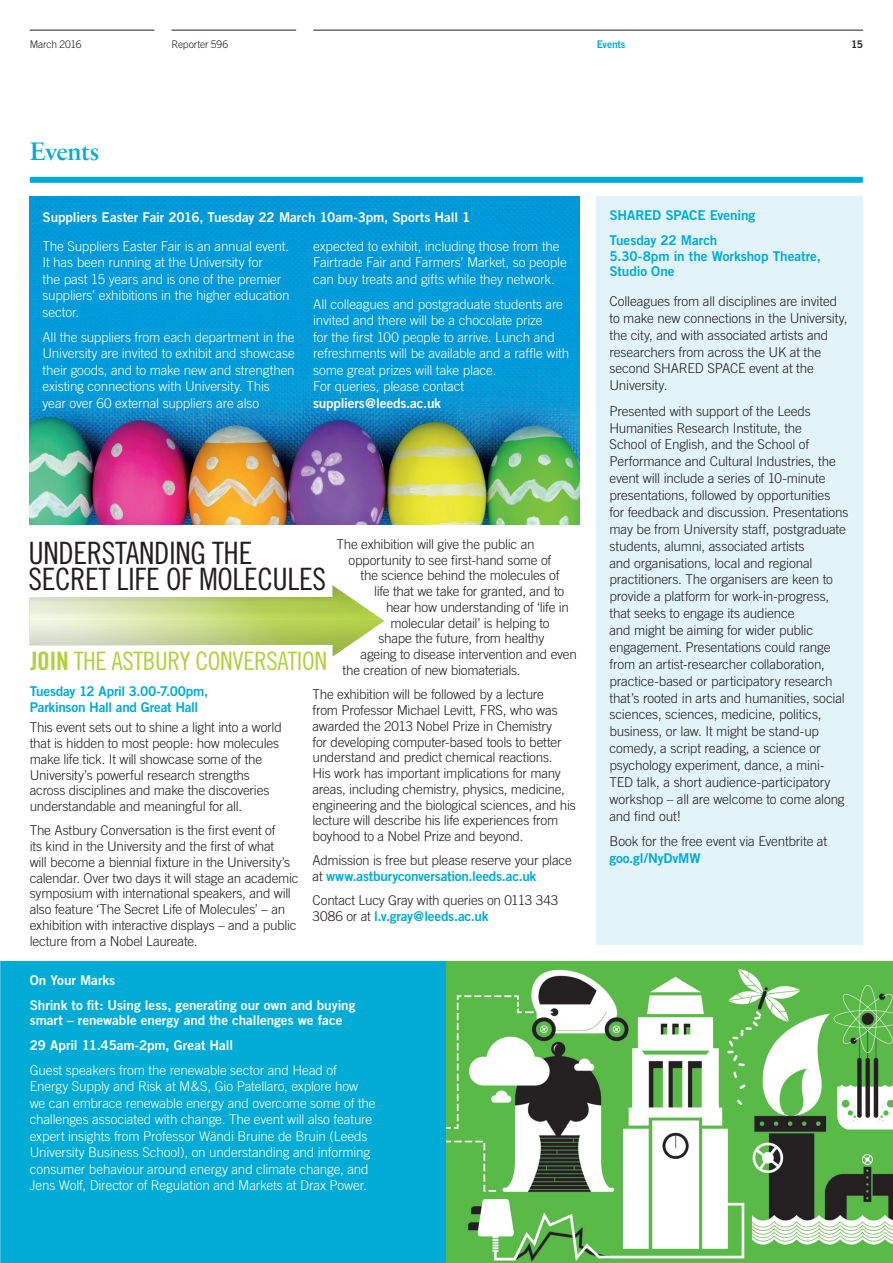
<style>
.page{position:relative;width:893px;height:1263px;background:#fff}
.page>*{position:absolute;margin:0;border:0;box-sizing:border-box;transform-origin:0 0}
.t1{font:30.75px/26.1px "Trade Gothic Cond Eighteen";letter-spacing:-.01em;color:#231f20}
.t2{font:27px "Sabon Semi Bold PL";letter-spacing:-.02em;color:#00acd5}
.t3{font:25.5px "Trade Gothic Cond Eighteen";letter-spacing:-.015em;color:#b0d13a}
.t4{font:300 13.5px/16.8px "Trade Gothic";letter-spacing:-.015em;color:#231f20}
.t5{font:300 13.5px/16.5px "Trade Gothic";letter-spacing:-.015em;color:#fff}
.t6{font:13.5px/24.3px "Trade Gothic Bold Two";letter-spacing:-.005em;color:#fff}
.t7{font:13.5px/15.8px "Trade Gothic Bold Two";letter-spacing:-.015em;color:#00acd5}
.t8{font:300 10.5px "Trade Gothic";letter-spacing:-.015em;color:#231f20}
.t9{font:10.5px "Trade Gothic Bold Two";letter-spacing:-.015em;color:#00acd5}
.t10{font:10.5px "Trade Gothic Bold Two";color:#231f20}
.s1{font-family:"Trade Gothic";font-weight:300;color:#231f20}
.s2{font-family:"Trade Gothic Bold Cond Twenty"}
</style>
<div class="page">
<div style="left:597px;top:197px;width:266px;height:748px;background:#e2f4f9"></div>
<img style="left:30px;top:197px;width:550px;height:328px">
<div style="left:0;top:961px;width:863px;height:302px;background:#00acd5"></div>
<div style="left:30px;top:177px;width:833px;height:6px;background:#00acd5"></div>
<hr style="left:313px;top:30px;width:550px;height:1px;background:#231f20">
<hr style="left:171px;top:30px;width:125px;height:1px;background:#231f20">
<hr style="left:30px;top:30px;width:124px;height:1px;background:#231f20">
<svg style="left:29px;top:585px;width:355px;height:72px"></svg>
<img style="left:446px;top:961px;width:447px;height:302px">
<p class="t8" style="left:30px;top:38px;width:53px">March 2016</p>
<p class="t8" style="left:171px;top:38px;width:58px">Reporter 596</p>
<p class="t9" style="left:597px;top:37px;width:30px">Events</p>
<p class="t10" style="left:851px;top:37px;width:14px">15</p>
<h2 class="t2" style="left:30px;top:135px;width:71px">Events</h2>
<p class="t6" style="left:43px;top:205px;width:429px">Suppliers Easter Fair 2016, Tuesday 22 March 10am-3pm, Sports Hall 1</p>
<p class="t5" style="left:43px;top:237px;width:249px">The Suppliers Easter Fair is an annual event.<br>It has been running at the University for<br>the past 15 years and is one of the premier suppliers’ exhibitions in the higher education sector.</p>
<p class="t5" style="left:43px;top:328px;width:254px">All the suppliers from each department in the University are invited to exhibit and showcase their goods, and to make new and strengthen existing connections with University. This year over 60 external suppliers are also</p>
<p class="t5" style="left:313px;top:237px;width:255px">expected to exhibit, including those from the<br>Fairtrade Fair and Farmers’ Market, so people can buy treats and gifts while they network.</p>
<p class="t5" style="left:313px;top:295px;width:258px">All colleagues and postgraduate students are invited and there will be a chocolate prize<br>for the first 100 people to arrive. Lunch and refreshments will be available and a raffle with some great prizes will take place.<br>For queries, please contact</p>
<p class="t6" style="left:313px;top:390px;width:129px">suppliers@leeds.ac.uk</p>
<p class="t4" style="left:337px;top:535px;width:199px">The exhibition will give the public an</p>
<p class="t4" style="left:349px;top:551px;width:204px">opportunity to see first-hand some of</p>
<p class="t4" style="left:361px;top:567px;width:200px">the science behind the molecules of</p>
<p class="t4" style="left:374px;top:583px;width:192px">life that we take for granted, and to</p>
<p class="t4" style="left:386px;top:599px;width:184px">hear how understanding of ‘life in</p>
<p class="t4" style="left:391px;top:614px;width:161px">molecular detail’ is helping to</p>
<p class="t4" style="left:379px;top:630px;width:167px">shape the future, from healthy</p>
<p class="t4" style="left:361px;top:646px;width:218px">ageing to disease intervention and even</p>
<p class="t4" style="left:343px;top:662px;width:180px">the creation of new biomaterials.</p>
<p class="t4" style="left:313px;top:686px;width:265px;line-height:15.8px">The exhibition will be followed by a lecture<br>from Professor Michael Levitt, FRS, who was awarded the 2013 Nobel Prize in Chemistry<br>for developing computer-based tools to better understand and predict chemical reactions.<br>His work has important implications for many areas, including chemistry, physics, medicine, engineering and the biological sciences, and his lecture will describe his life experiences from boyhood to a Nobel Prize and beyond.</p>
<p class="t4" style="left:313px;top:852px;width:261px">Admission is free but please reserve your place</p>
<p class="t7" style="left:313px;top:868px;width:225px"><span class="s1">at</span> www.astburyconversation.leeds.ac.uk</p>
<p class="t4" style="left:313px;top:892px;width:247px">Contact Lucy Gray with queries on 0113 343</p>
<p class="t7" style="left:313px;top:908px;width:177px"><span class="s1">3086 or at</span> l.v.gray@leeds.ac.uk</p>
<h1 class="t1" style="left:29px;top:539px;width:299px">UNDERSTANDING THE<br>SECRET LIFE OF MOLECULES</h1>
<h3 class="t3" style="left:31px;top:646px;width:298px"><span class="s2">JOIN</span> THE ASTBURY CONVERSATION</h3>
<p class="t7" style="left:30px;top:683px;width:180px">Tuesday 12 April 3.00-7.00pm,<br>Parkinson Hall and Great Hall</p>
<p class="t4" style="left:30px;top:719px;width:254px;line-height:15.8px">This event sets out to shine a light into a world that is hidden to most people: how molecules make life tick. It will showcase some of the University’s powerful research strengths across disciplines and make the discoveries understandable and meaningful for all.</p>
<p class="t4" style="left:30px;top:822px;width:270px;line-height:15.8px">The Astbury Conversation is the first event of<br>its kind in the University and the first of what<br>will become a biennial fixture in the University’s calendar. Over two days it will stage an academic symposium with international speakers, and will also feature ‘The Secret Life of Molecules’ – an exhibition with interactive displays – and a public lecture from a Nobel Laureate.</p>
<p class="t6" style="left:30px;top:968px;width:327px">On Your Marks<br>Shrink to fit: Using less, generating our own and buying</p>
<p class="t6" style="left:30px;top:1008px;width:314px">smart – renewable energy and the challenges we face<br>29 April 11.45am-2pm, Great Hall</p>
<p class="t5" style="left:30px;top:1061px;width:347px">Guest speakers from the renewable sector and Head of Energy Supply and Risk at M&amp;S, Gio Patellaro, explore how we can embrace renewable energy and overcome some of the challenges associated with change. The event will also feature expert insights from Professor Wändi Bruine de Bruin (Leeds University Business School), on understanding and informing consumer behaviour around energy and climate change, and Jens Wolf, Director of Regulation and Markets at Drax Power.</p>
<p class="t7" style="left:609px;top:203px;width:147px;line-height:24.3px">SHARED SPACE Evening<br>Tuesday 22 March</p>
<p class="t7" style="left:609px;top:248px;width:213px">5.30-8pm in the Workshop Theatre,<br>Studio One</p>
<p class="t4" style="left:609px;top:292px;width:240px">Colleagues from all disciplines are invited to make new connections in the University, the city, and with associated artists and researchers from across the UK at the second SHARED SPACE event at the University.</p>
<p class="t4" style="left:609px;top:402px;width:240px">Presented with support of the Leeds Humanities Research Institute, the<br>School of English, and the School of Performance and Cultural Industries, the event will include a series of 10-minute presentations, followed by opportunities for feedback and discussion. Presentations may be from University staff, postgraduate students, alumni, associated artists<br>and organisations, local and regional practitioners. The organisers are keen to provide a platform for work-in-progress, that seeks to engage its audience<br>and might be aiming for wider public engagement. Presentations could range from an artist-researcher collaboration, practice-based or participatory research that’s rooted in arts and humanities, social sciences, sciences, medicine, politics, business, or law. It might be stand-up comedy, a script reading, a science or psychology experiment, dance, a mini-TED talk, a short audience-participatory workshop – all are welcome to come along and find out!</p>
<p class="t4" style="left:609px;top:833px;width:219px">Book for the free event via Eventbrite at</p>
<p class="t7" style="left:609px;top:850px;width:93px">goo.gl/NyDvMW</p>
</div>
